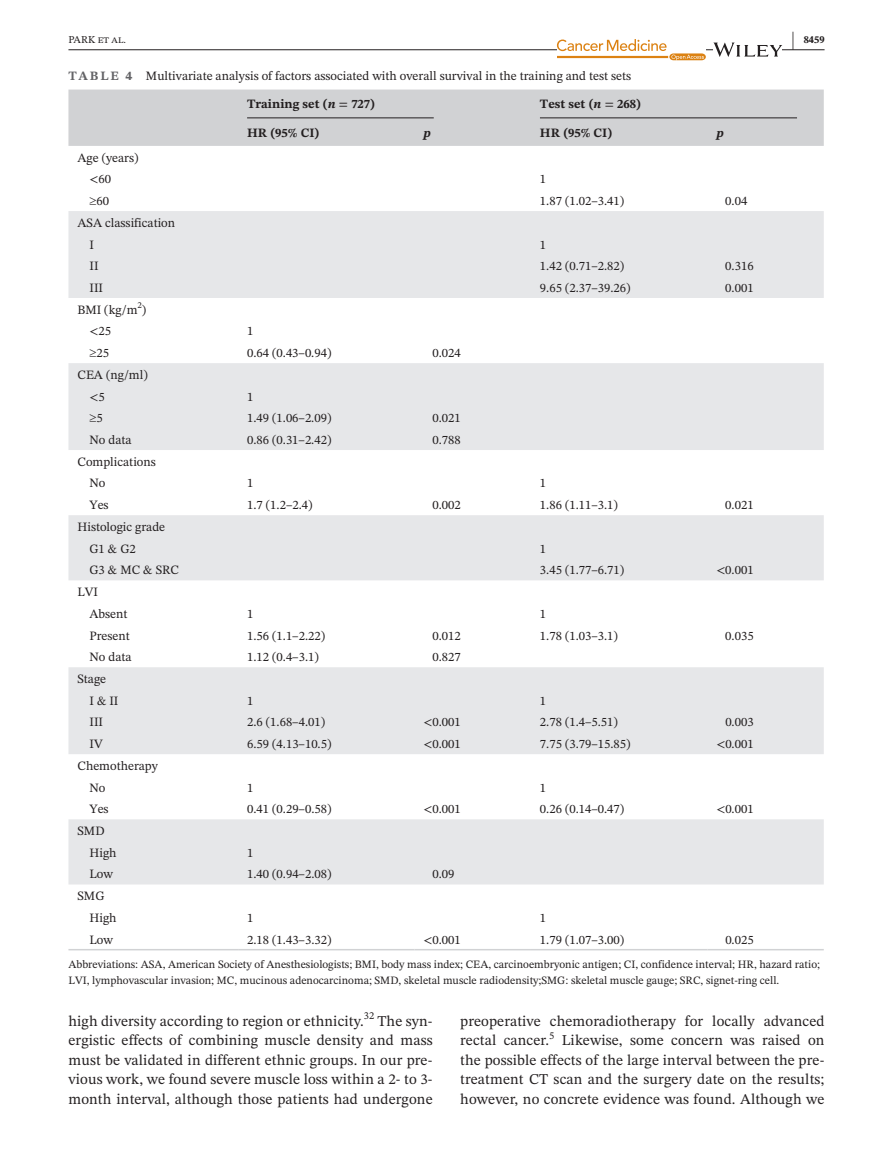
<style>
.page{position:relative;width:893px;height:1174px;background:#fff}
.page>*{position:absolute;margin:0;border:0;box-sizing:border-box;transform-origin:0 0}
.t1{font:700 21px "STIX Two Text";color:#231f20;scale:.42 1}
.t2{font:15px/19.5px "STIX Two Text";letter-spacing:.01em;color:#231f20;text-align:justify}
.t3{font:12.75px/21.8px "STIX Two Text";color:#231f20}
.t4{font:700 12.75px "STIX Two Text";color:#231f20}
.t5{font:italic 700 12.75px "STIX Two Text";color:#231f20}
.t6{font:11.25px/15.8px "STIX Two Text";color:#231f20}
.t7{font:10.5px "STIX Two Text";color:#231f20}
.t8{font:700 10.5px "STIX Two Text";color:#231f20}
.s1{font-weight:700;color:#636366}
.s2{font-style:italic}
.s3{font-weight:400}
</style>
<div class="page">
<hr style="left:68px;top:49px;width:756px;height:1px;background:#231f20">
<svg style="left:557px;top:39px;width:149px;height:21px"></svg>
<svg style="left:713px;top:43px;width:69px;height:14px"></svg>
<div style="left:68px;top:90px;width:756px;height:56px;background:#d1d2d4"></div>
<svg style="left:68px;top:211px;width:756px;height:673px;fill:#e6e7e9"></svg>
<hr style="left:68px;top:949px;width:170px;height:1px;background:#d1d2d4">
<hr style="left:238px;top:949px;width:176px;height:1px;background:#d1d2d4">
<hr style="left:414px;top:949px;width:117px;height:1px;background:#d1d2d4">
<hr style="left:531px;top:949px;width:176px;height:1px;background:#d1d2d4">
<hr style="left:707px;top:949px;width:117px;height:1px;background:#d1d2d4">
<hr style="left:247px;top:117px;width:187px;height:1px;background:#231f20">
<hr style="left:540px;top:117px;width:257px;height:1px;background:#231f20">
<h1 class="t1" style="left:792px;top:24px;width:8px">|</h1>
<p class="t7" style="left:68px;top:32px;width:59px">PARK et al.</p>
<p class="t8" style="left:804px;top:32px;width:22px">8459</p>
<p class="t3" style="left:68px;top:65px;width:564px"><span class="s1">TABLE 4</span> Multivariate analysis of factors associated with overall survival in the training and test sets</p>
<p class="t4" style="left:247px;top:95px;width:130px">Training set (<span class="s2">n</span> <span class="s3">=</span> 727)</p>
<p class="t4" style="left:540px;top:95px;width:103px">Test set (<span class="s2">n</span> <span class="s3">=</span> 268)</p>
<p class="t4" style="left:247px;top:123px;width:74px">HR (95% CI)</p>
<p class="t5" style="left:423px;top:123px;width:9px">p</p>
<p class="t4" style="left:540px;top:123px;width:74px">HR (95% CI)</p>
<p class="t5" style="left:716px;top:123px;width:9px">p</p>
<p class="t3" style="left:89px;top:146px;width:51px;text-indent:-12px">Age (years) &lt;60</p>
<p class="t3" style="left:540px;top:168px;width:8px">1</p>
<p class="t3" style="left:89px;top:190px;width:21px">≥60</p>
<p class="t3" style="left:540px;top:190px;width:86px">1.87 (1.02–3.41)</p>
<p class="t3" style="left:725px;top:190px;width:24px">0.04</p>
<p class="t3" style="left:89px;top:212px;width:87px;text-indent:-12px">ASA classification<br>I</p>
<p class="t3" style="left:540px;top:233px;width:8px">1</p>
<p class="t3" style="left:89px;top:255px;width:11px">II</p>
<p class="t3" style="left:540px;top:255px;width:86px">1.42 (0.71–2.82)</p>
<p class="t3" style="left:725px;top:255px;width:30px">0.316</p>
<p class="t3" style="left:89px;top:277px;width:15px">III</p>
<p class="t3" style="left:540px;top:277px;width:92px">9.65 (2.37–39.26)</p>
<p class="t3" style="left:725px;top:277px;width:30px">0.001</p>
<p class="t3" style="left:89px;top:298px;width:58px;text-indent:-12px">BMI (kg/m<sup>2</sup>) &lt;25</p>
<p class="t3" style="left:247px;top:320px;width:8px">1</p>
<p class="t3" style="left:89px;top:342px;width:21px">≥25</p>
<p class="t3" style="left:247px;top:342px;width:86px">0.64 (0.43–0.94)</p>
<p class="t3" style="left:432px;top:342px;width:30px">0.024</p>
<p class="t3" style="left:89px;top:364px;width:60px;text-indent:-12px">CEA (ng/ml) &lt;5</p>
<p class="t3" style="left:247px;top:385px;width:8px">1</p>
<p class="t3" style="left:89px;top:407px;width:15px">≥5</p>
<p class="t3" style="left:247px;top:407px;width:86px">1.49 (1.06–2.09)</p>
<p class="t3" style="left:432px;top:407px;width:30px">0.021</p>
<p class="t3" style="left:89px;top:429px;width:44px">No data</p>
<p class="t3" style="left:247px;top:429px;width:86px">0.86 (0.31–2.42)</p>
<p class="t3" style="left:432px;top:429px;width:30px">0.788</p>
<p class="t3" style="left:89px;top:450px;width:68px;text-indent:-12px">Complications<br>No</p>
<p class="t3" style="left:247px;top:472px;width:8px">1</p>
<p class="t3" style="left:540px;top:472px;width:8px">1</p>
<p class="t3" style="left:89px;top:494px;width:21px">Yes</p>
<p class="t3" style="left:247px;top:494px;width:67px">1.7 (1.2–2.4)</p>
<p class="t3" style="left:432px;top:494px;width:30px">0.002</p>
<p class="t3" style="left:540px;top:494px;width:80px">1.86 (1.11–3.1)</p>
<p class="t3" style="left:725px;top:494px;width:30px">0.021</p>
<p class="t3" style="left:89px;top:516px;width:77px;text-indent:-12px">Histologic grade<br>G1 &amp; G2</p>
<p class="t3" style="left:540px;top:537px;width:8px">1</p>
<p class="t3" style="left:89px;top:559px;width:91px">G3 &amp; MC &amp; SRC</p>
<p class="t3" style="left:540px;top:559px;width:86px">3.45 (1.77–6.71)</p>
<p class="t3" style="left:716px;top:559px;width:39px">&lt;0.001</p>
<p class="t3" style="left:89px;top:581px;width:40px;text-indent:-12px">LVI<br>Absent</p>
<p class="t3" style="left:247px;top:602px;width:8px">1</p>
<p class="t3" style="left:540px;top:602px;width:8px">1</p>
<p class="t3" style="left:89px;top:624px;width:42px">Present</p>
<p class="t3" style="left:247px;top:624px;width:80px">1.56 (1.1–2.22)</p>
<p class="t3" style="left:432px;top:624px;width:30px">0.012</p>
<p class="t3" style="left:540px;top:624px;width:80px">1.78 (1.03–3.1)</p>
<p class="t3" style="left:725px;top:624px;width:30px">0.035</p>
<p class="t3" style="left:89px;top:646px;width:44px">No data</p>
<p class="t3" style="left:247px;top:646px;width:73px">1.12 (0.4–3.1)</p>
<p class="t3" style="left:432px;top:646px;width:30px">0.827</p>
<p class="t3" style="left:89px;top:668px;width:31px;text-indent:-12px">Stage<br>I &amp; II</p>
<p class="t3" style="left:247px;top:689px;width:8px">1</p>
<p class="t3" style="left:540px;top:689px;width:8px">1</p>
<p class="t3" style="left:89px;top:711px;width:15px">III</p>
<p class="t3" style="left:247px;top:711px;width:80px">2.6 (1.68–4.01)</p>
<p class="t3" style="left:424px;top:711px;width:39px">&lt;0.001</p>
<p class="t3" style="left:540px;top:711px;width:80px">2.78 (1.4–5.51)</p>
<p class="t3" style="left:725px;top:711px;width:30px">0.003</p>
<p class="t3" style="left:89px;top:733px;width:15px">IV</p>
<p class="t3" style="left:247px;top:733px;width:86px">6.59 (4.13–10.5)</p>
<p class="t3" style="left:424px;top:733px;width:39px">&lt;0.001</p>
<p class="t3" style="left:540px;top:733px;width:92px">7.75 (3.79–15.85)</p>
<p class="t3" style="left:716px;top:733px;width:39px">&lt;0.001</p>
<p class="t3" style="left:89px;top:754px;width:70px;text-indent:-12px">Chemotherapy<br>No</p>
<p class="t3" style="left:247px;top:776px;width:8px">1</p>
<p class="t3" style="left:540px;top:776px;width:8px">1</p>
<p class="t3" style="left:89px;top:798px;width:21px">Yes</p>
<p class="t3" style="left:247px;top:798px;width:86px">0.41 (0.29–0.58)</p>
<p class="t3" style="left:424px;top:798px;width:39px">&lt;0.001</p>
<p class="t3" style="left:540px;top:798px;width:86px">0.26 (0.14–0.47)</p>
<p class="t3" style="left:716px;top:798px;width:39px">&lt;0.001</p>
<p class="t3" style="left:89px;top:820px;width:29px;text-indent:-12px">SMD<br>High</p>
<p class="t3" style="left:247px;top:841px;width:8px">1</p>
<p class="t3" style="left:89px;top:863px;width:25px">Low</p>
<p class="t3" style="left:247px;top:863px;width:86px">1.40 (0.94–2.08)</p>
<p class="t3" style="left:432px;top:863px;width:24px">0.09</p>
<p class="t3" style="left:89px;top:885px;width:29px;text-indent:-12px">SMG<br>High</p>
<p class="t3" style="left:247px;top:906px;width:8px">1</p>
<p class="t3" style="left:540px;top:906px;width:8px">1</p>
<p class="t3" style="left:89px;top:928px;width:25px">Low</p>
<p class="t3" style="left:247px;top:928px;width:86px">2.18 (1.43–3.32)</p>
<p class="t3" style="left:424px;top:928px;width:39px">&lt;0.001</p>
<p class="t3" style="left:540px;top:928px;width:86px">1.79 (1.07–3.00)</p>
<p class="t3" style="left:725px;top:928px;width:30px">0.025</p>
<p class="t6" style="left:68px;top:956px;width:753px">Abbreviations: ASA, American Society of Anesthesiologists; BMI, body mass index; CEA, carcinoembryonic antigen; CI, confidence interval; HR, hazard ratio;<br>LVI, lymphovascular invasion; MC, mucinous adenocarcinoma; SMD, skeletal muscle radiodensity;SMG: skeletal muscle gauge; SRC, signet-ring cell.</p>
<p class="t2" style="left:68px;top:1011px;width:297px">high diversity according to region or ethnicity.</p>
<p class="t7" style="left:364px;top:1008px;width:12px">32</p>
<p class="t2" style="left:68px;top:1011px;width:366px;text-indent:309px">The syn&shy;ergistic effects of combining muscle density and mass must be validated in different ethnic groups. In our pre&shy;vious work, we found severe muscle loss within a 2- to 3- month interval, although those patients had undergone</p>
<p class="t2" style="left:460px;top:1011px;width:366px">preoperative chemoradiotherapy for locally advanced rectal cancer.</p>
<p class="t7" style="left:549px;top:1027px;width:7px">5</p>
<p class="t2" style="left:460px;top:1030px;width:366px;text-indent:101px">Likewise, some concern was raised on the possible effects of the large interval between the pre&shy;treatment CT scan and the surgery date on the results; however, no concrete evidence was found. Although we</p>
</div>
